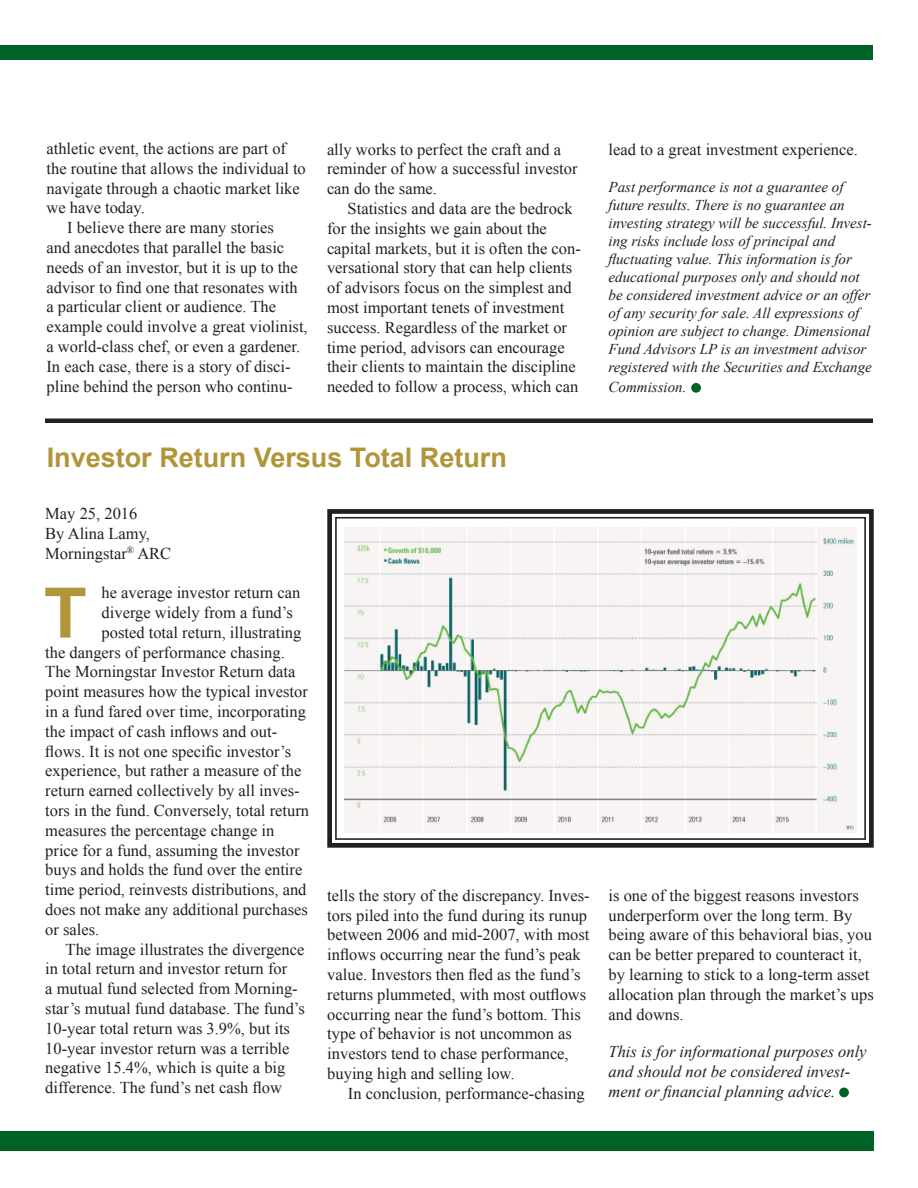
<style>
.page{position:relative;width:918px;height:1188px;background:#fff}
.page>*{position:absolute;margin:0;border:0;box-sizing:border-box;transform-origin:0 0}
.t1{font:700 27px "Arial";color:#b19539}
.t2{font:16.5px/19.8px "Times New Roman";color:#231f20}
.t3{font:italic 16.5px/19.8px "Times New Roman";color:#231f20}
.t4{font:italic 15px/18px "Times New Roman";color:#231f20}
</style>
<div class="page">
<div style="left:0;top:45px;width:873px;height:14px;background:#006224"></div>
<div style="left:0;top:1131px;width:873px;height:19px;background:#006224"></div>
<div style="left:691px;top:383px;width:10px;height:10px;background:#006224;border-radius:50%"></div>
<div style="left:45px;top:418px;width:828px;height:5px;background:#231f20"></div>
<svg style="left:327px;top:509px;width:547px;height:339px"></svg>
<div style="left:335px;top:517px;width:531px;height:323px;border:2px solid #231f20"></div>
<svg style="left:45px;top:588px;width:40px;height:50px"></svg>
<div style="left:839px;top:1088px;width:10px;height:9px;background:#006224;border-radius:50%"></div>
<p class="t2" style="left:46px;top:138px;width:261px">athletic event, the actions are part of the routine that allows the individual to navigate through a chaotic market like we have today.</p>
<p class="t2" style="left:46px;top:218px;width:263px;text-indent:21px">I believe there are many stories<br>and anecdotes that parallel the basic needs of an investor, but it is up to the advisor to find one that resonates with a particular client or audience. The example could involve a great violinist, a world-class chef, or even a gardener.<br>In each case, there is a story of disci&shy;pline behind the person who continu-</p>
<p class="t2" style="left:327px;top:139px;width:252px">ally works to perfect the craft and a reminder of how a successful investor can do the same.</p>
<p class="t2" style="left:327px;top:198px;width:255px;text-indent:21px">Statistics and data are the bedrock for the insights we gain about the capital markets, but it is often the con&shy;versational story that can help clients of advisors focus on the simplest and most important tenets of investment success. Regardless of the market or time period, advisors can encourage their clients to maintain the discipline needed to follow a process, which can</p>
<p class="t2" style="left:609px;top:139px;width:251px">lead to a great investment experience.</p>
<p class="t4" style="left:609px;top:178px;width:265px">Past performance is not a guarantee of future results. There is no guarantee an investing strategy will be successful. Invest&shy;ing risks include loss of principal and fluctuating value. This information is for educational purposes only and should not be considered investment advice or an offer of any security for sale. All expressions of opinion are subject to change. Dimensional Fund Advisors LP is an investment advisor registered with the Securities and Exchange</p>
<p class="t4" style="left:609px;top:378px;width:79px">Commission.</p>
<p class="t1" style="left:47px;top:439px;width:462px">Investor Return Versus Total Return</p>
<p class="t2" style="left:45px;top:503px;width:94px">May 25, 2016</p>
<p class="t2" style="left:45px;top:523px;width:106px">By Alina Lamy,</p>
<p class="t2" style="left:45px;top:543px;width:128px">Morningstar<sup>®</sup> ARC</p>
<p class="t2" style="left:102px;top:583px;width:200px">he average investor return can</p>
<p class="t2" style="left:102px;top:602px;width:193px">diverge widely from a fund’s</p>
<p class="t2" style="left:102px;top:622px;width:201px">posted total return, illustrating</p>
<p class="t2" style="left:45px;top:642px;width:241px">the dangers of performance chasing.</p>
<p class="t2" style="left:45px;top:662px;width:252px">The Morningstar Investor Return data</p>
<p class="t2" style="left:45px;top:682px;width:264px">point measures how the typical investor</p>
<p class="t2" style="left:45px;top:701px;width:262px">in a fund fared over time, incorporating</p>
<p class="t2" style="left:45px;top:721px;width:233px">the impact of cash inflows and out-</p>
<p class="t2" style="left:45px;top:741px;width:247px">flows. It is not one specific investor’s</p>
<p class="t2" style="left:45px;top:761px;width:258px">experience, but rather a measure of the</p>
<p class="t2" style="left:45px;top:781px;width:256px">return earned collectively by all inves-</p>
<p class="t2" style="left:45px;top:800px;width:265px">tors in the fund. Conversely, total return</p>
<p class="t2" style="left:45px;top:820px;width:231px">measures the percentage change in</p>
<p class="t2" style="left:45px;top:840px;width:256px">price for a fund, assuming the investor</p>
<p class="t2" style="left:45px;top:860px;width:259px">buys and holds the fund over the entire</p>
<p class="t2" style="left:45px;top:880px;width:263px">time period, reinvests distributions, and</p>
<p class="t2" style="left:45px;top:899px;width:264px">does not make any additional purchases</p>
<p class="t2" style="left:45px;top:919px;width:56px">or sales.</p>
<p class="t2" style="left:45px;top:939px;width:261px;text-indent:20px">The image illustrates the divergence in total return and investor return for<br>a mutual fund selected from Morning&shy;star’s mutual fund database. The fund’s 10-year total return was 3.9%, but its 10-year investor return was a terrible negative 15.4%, which is quite a big difference. The fund’s net cash flow</p>
<p class="t2" style="left:327px;top:885px;width:264px">tells the story of the discrepancy. Inves&shy;tors piled into the fund during its runup between 2006 and mid-2007, with most inflows occurring near the fund’s peak value. Investors then fled as the fund’s returns plummeted, with most outflows occurring near the fund’s bottom. This type of behavior is not uncommon as investors tend to chase performance, buying high and selling low.</p>
<p class="t2" style="left:348px;top:1083px;width:238px">In conclusion, performance-chasing</p>
<p class="t2" style="left:609px;top:885px;width:267px">is one of the biggest reasons investors underperform over the long term. By being aware of this behavioral bias, you can be better prepared to counteract it, by learning to stick to a long-term asset allocation plan through the market’s ups and downs.</p>
<p class="t3" style="left:609px;top:1041px;width:260px">This is for informational purposes only and should not be considered invest&shy;ment or financial planning advice.</p>
</div>
